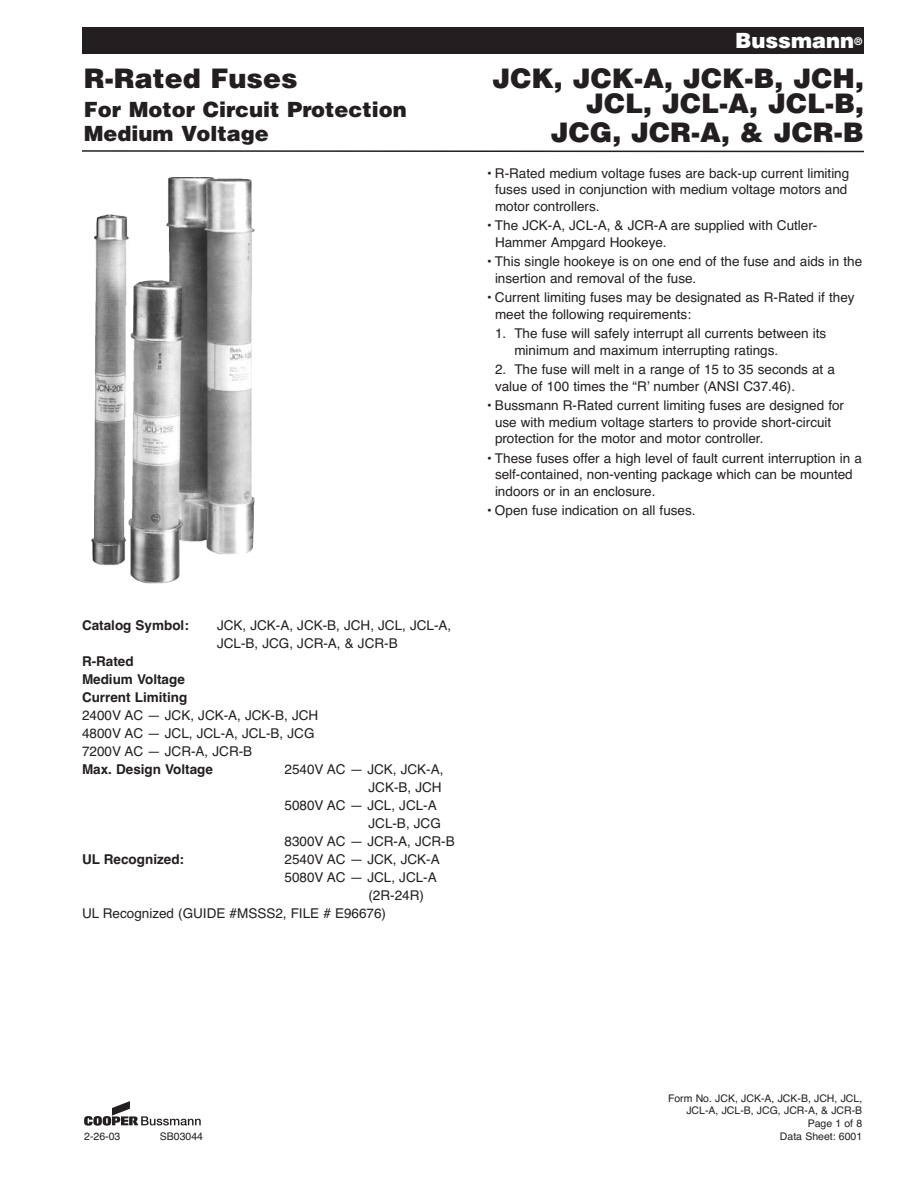
<style>
.page{position:relative;width:918px;height:1188px;background:#fff}
.page>*{position:absolute;margin:0;border:0;box-sizing:border-box;transform-origin:0 0}
.t1{font:900 27px/25.5px "Helvetica";color:#231f20;text-align:right}
.t2{font:900 21px/24px "Helvetica";color:#231f20}
.t3{font:900 21px "Helvetica";color:#fff}
.t4{font:13.5px/16.5px "Helvetica";color:#231f20}
.t5{font:700 13.5px/18px "Helvetica";color:#231f20}
.t6{font:10.5px/12.6px "Helvetica";color:#231f20;text-align:right}
</style>
<div class="page">
<div style="left:82px;top:27px;width:782px;height:27px;background:#231f20"></div>
<svg style="left:82px;top:150px;width:782px;height:3px"></svg>
<img style="left:91px;top:177px;width:163px;height:406px">
<svg style="left:84px;top:1101px;width:117px;height:25px"></svg>
<h1 class="t1" style="left:84px;top:68px;width:215px">R-Rated Fuses</h1>
<h2 class="t2" style="left:84px;top:99px;width:325px">For Motor Circuit Protection<br>Medium Voltage</h2>
<h2 class="t3" style="left:735px;top:33px;width:129px">Bussmann<sup>®</sup></h2>
<h1 class="t1" style="left:492px;top:68px;width:373px">JCK, JCK-A, JCK-B, JCH,<br>JCL, JCL-A, JCL-B,</h1>
<h1 class="t1" style="left:551px;top:122px;width:315px">JCG, JCR-A, &amp; JCR-B</h1>
<p class="t4" style="left:495px;top:166px;width:356px;text-indent:-9px">• R-Rated medium voltage fuses are back-up current limiting fuses used in conjunction with medium voltage motors and motor controllers.</p>
<p class="t4" style="left:495px;top:219px;width:324px;text-indent:-9px">• The JCK-A, JCL-A, &amp; JCR-A are supplied with Cutler-<br>Hammer Ampgard Hookeye.</p>
<p class="t4" style="left:495px;top:255px;width:369px;text-indent:-9px">• This single hookeye is on one end of the fuse and aids in the insertion and removal of the fuse.</p>
<p class="t4" style="left:495px;top:291px;width:361px;text-indent:-9px">• Current limiting fuses may be designated as R-Rated if they meet the following requirements:</p>
<p class="t4" style="left:514px;top:327px;width:313px;text-indent:-19px">1. The fuse will safely interrupt all currents between its minimum and maximum interrupting ratings.</p>
<p class="t4" style="left:495px;top:363px;width:342px">2. The fuse will melt in a range of 15 to 35 seconds at a value of 100 times the “R’ number (ANSI C37.46).</p>
<p class="t4" style="left:495px;top:399px;width:351px;text-indent:-9px">• Bussmann R-Rated current limiting fuses are designed for use with medium voltage starters to provide short-circuit protection for the motor and motor controller.</p>
<p class="t4" style="left:495px;top:451px;width:368px;text-indent:-9px">• These fuses offer a high level of fault current interruption in a self-contained, non-venting package which can be mounted indoors or in an enclosure.</p>
<p class="t4" style="left:486px;top:504px;width:211px">• Open fuse indication on all fuses.</p>
<p class="t5" style="left:82px;top:618px;width:108px">Catalog Symbol:</p>
<p class="t4" style="left:217px;top:618px;width:236px;line-height:18px">JCK, JCK-A, JCK-B, JCH, JCL, JCL-A,<br>JCL-B, JCG, JCR-A, &amp; JCR-B</p>
<p class="t5" style="left:82px;top:654px;width:107px">R-Rated<br>Medium Voltage<br>Current Limiting</p>
<p class="t4" style="left:82px;top:708px;width:238px;line-height:18px">2400V AC — JCK, JCK-A, JCK-B, JCH<br>4800V AC — JCL, JCL-A, JCL-B, JCG<br>7200V AC — JCR-A, JCR-B</p>
<p class="t5" style="left:82px;top:762px;width:133px">Max. Design Voltage</p>
<p class="t4" style="left:285px;top:762px;width:161px">2540V AC — JCK, JCK-A,</p>
<p class="t4" style="left:369px;top:780px;width:75px">JCK-B, JCH</p>
<p class="t4" style="left:285px;top:798px;width:154px">5080V AC — JCL, JCL-A</p>
<p class="t4" style="left:369px;top:816px;width:74px">JCL-B, JCG</p>
<p class="t4" style="left:285px;top:834px;width:172px">8300V AC — JCR-A, JCR-B</p>
<p class="t5" style="left:82px;top:852px;width:104px">UL Recognized:</p>
<p class="t4" style="left:285px;top:852px;width:157px">2540V AC — JCK, JCK-A</p>
<p class="t4" style="left:285px;top:870px;width:154px">5080V AC — JCL, JCL-A</p>
<p class="t4" style="left:369px;top:888px;width:57px">(2R-24R)</p>
<p class="t4" style="left:82px;top:906px;width:306px">UL Recognized (GUIDE #MSSS2, FILE # E96676)</p>
<p class="t6" style="left:84px;top:1131px;width:38px">2-26-03</p>
<p class="t6" style="left:160px;top:1131px;width:45px">SB03044</p>
<p class="t6" style="left:668px;top:1093px;width:196px">Form No. JCK, JCK-A, JCK-B, JCH, JCL,<br>JCL-A, JCL-B, JCG, JCR-A, &amp; JCR-B<br>Page 1 of 8<br>Data Sheet: 6001</p>
</div>
